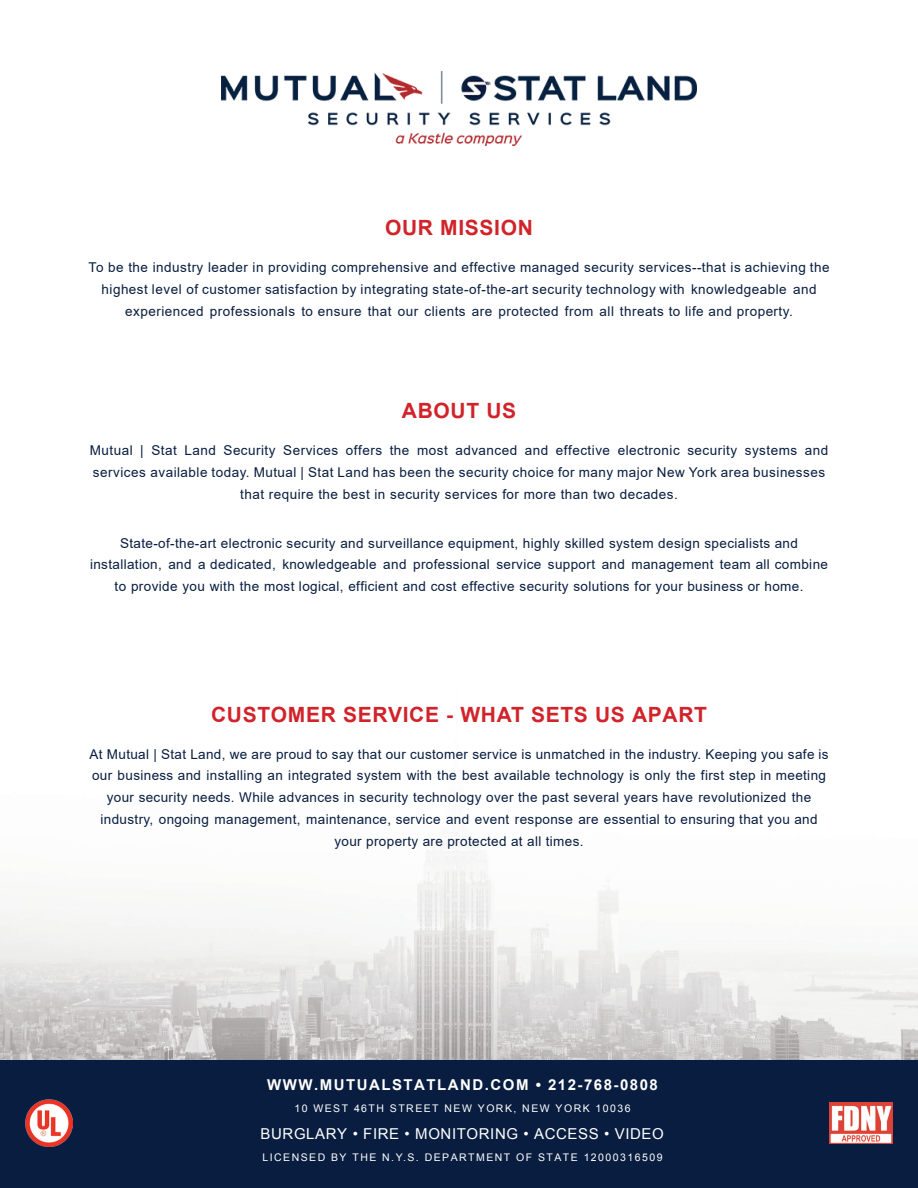
<style>
.page{position:relative;width:918px;height:1188px;background:#fff}
.page>*{position:absolute;margin:0;border:0;box-sizing:border-box;transform-origin:0 0}
.body_-_bullets{font:700 21px "Arial";letter-spacing:.03em;color:#d1232a}
.t1{font:15px "Arial";letter-spacing:.04em;color:#fff}
.t2{font:700 15px "Arial";letter-spacing:.1em;color:#fff}
.body_-_bullets-2{font:13.5px/21.9px "Arial";letter-spacing:.025em;color:#081d3f;text-align:center}
.t3{font:10.5px "Arial";letter-spacing:.14em;color:#fff}
</style>
<div class="page">
<img style="left:1px;top:842px;width:917px;height:219px">
<div style="left:0;top:1061px;width:918px;height:127px;background:#081d3f"></div>
<img style="left:25px;top:1099px;width:48px;height:48px">
<img style="left:829px;top:1103px;width:64px;height:40px">
<img style="left:222px;top:71px;width:474px;height:75px">
<p class="body_-_bullets" style="left:385px;top:213px;width:149px">OUR MISSION</p>
<p class="body_-_bullets-2" style="left:88px;top:256px;width:743px">To be the industry leader in providing comprehensive and effective managed security services--that is achieving the highest level of customer satisfaction by integrating state-of-the-art security technology with knowledgeable and experienced professionals to ensure that our clients are protected from all threats to life and property.</p>
<p class="body_-_bullets" style="left:402px;top:396px;width:116px">ABOUT US</p>
<p class="body_-_bullets-2" style="left:90px;top:439px;width:740px">Mutual | Stat Land Security Services offers the most advanced and effective electronic security systems and services available today. Mutual | Stat Land has been the security choice for many major New York area businesses that require the best in security services for more than two decades.</p>
<p class="body_-_bullets-2" style="left:90px;top:532px;width:740px">State-of-the-art electronic security and surveillance equipment, highly skilled system design specialists and installation, and a dedicated, knowledgeable and professional service support and management team all combine to provide you with the most logical, efficient and cost effective security solutions for your business or home.</p>
<p class="body_-_bullets" style="left:211px;top:700px;width:497px">CUSTOMER SERVICE - WHAT SETS US APART</p>
<p class="body_-_bullets-2" style="left:90px;top:743px;width:740px">At Mutual | Stat Land, we are proud to say that our customer service is unmatched in the industry. Keeping you safe is our business and installing an integrated system with the best available technology is only the first step in meeting your security needs. While advances in security technology over the past several years have revolutionized the industry, ongoing management, maintenance, service and event response are essential to ensuring that you and your property are protected at all times.</p>
<p class="t2" style="left:267px;top:1075px;width:392px">WWW.MUTUALSTATLAND.COM • 212-768-0808</p>
<p class="t3" style="left:294px;top:1101px;width:338px">10 WEST 46TH STREET NEW YORK, NEW YORK 10036</p>
<p class="t1" style="left:261px;top:1124px;width:405px">BURGLARY • FIRE • MONITORING • ACCESS • VIDEO</p>
<p class="t3" style="left:262px;top:1151px;width:402px">LICENSED BY THE N.Y.S. DEPARTMENT OF STATE 12000316509</p>
</div>
